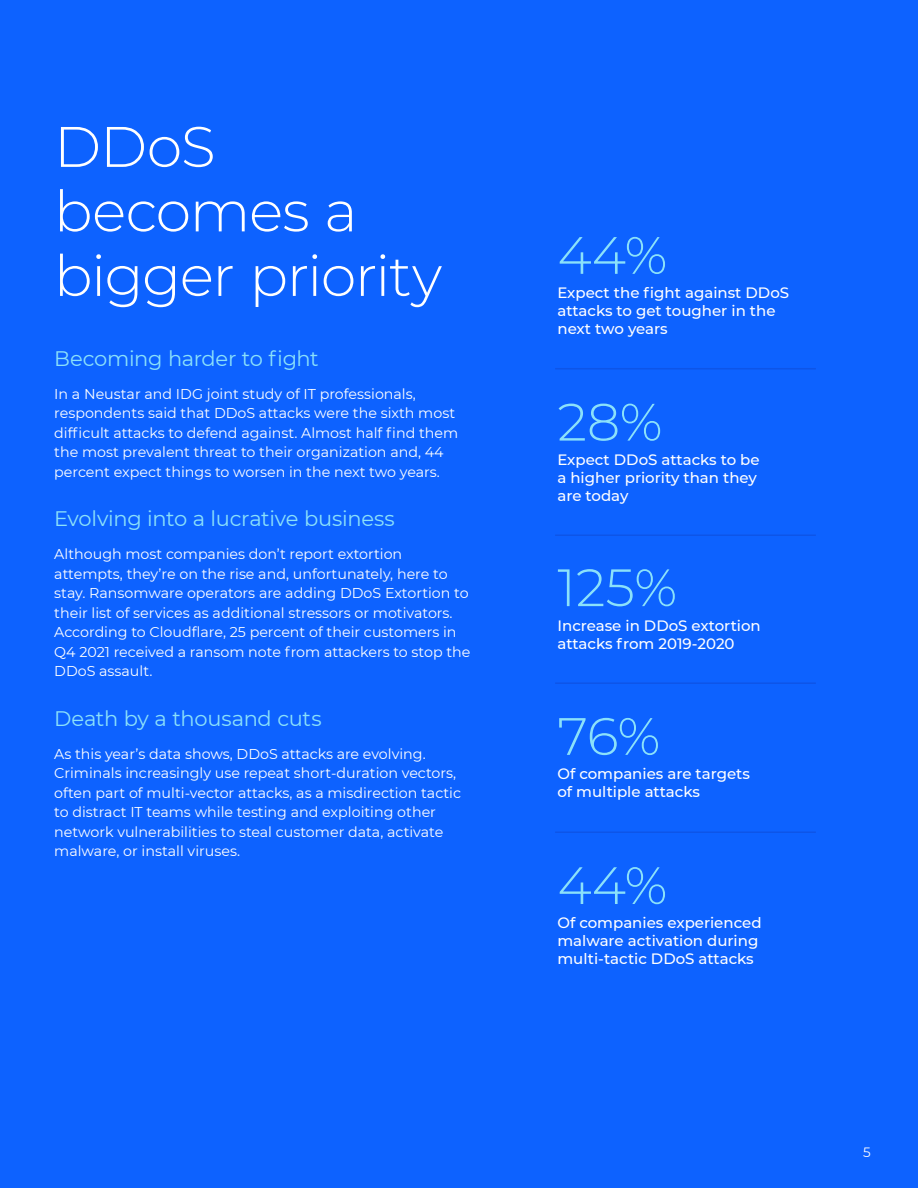
<style>
.page{position:relative;width:918px;height:1188px;background:#0d62ff}
.page>*{position:absolute;margin:0;border:0;box-sizing:border-box;transform-origin:0 0}
.t1{font:300 57px/64.5px "Montserrat";letter-spacing:-.025em;color:#fff}
.t2{font:300 52.5px "Montserrat";color:#8be1fa}
.t3{font:21px "Montserrat";letter-spacing:-.015em;color:#8be1fa}
.t4{font:500 15px/18px "Montserrat";color:#fff}
.t5{font:14.25px/19.5px "Montserrat";color:#fff}
.t6{font:13.5px "Montserrat";color:#fff}
</style>
<div class="page">
<hr style="left:555px;top:368px;width:261px;height:1px;background:#0d55e8">
<hr style="left:555px;top:534px;width:261px;height:2px;background:#0d55e8">
<hr style="left:555px;top:682px;width:261px;height:2px;background:#0d55e8">
<hr style="left:555px;top:831px;width:261px;height:2px;background:#0d55e8">
<h1 class="t1" style="left:54px;top:113px;width:390px">DDoS becomes a bigger priority</h1>
<h3 class="t3" style="left:54px;top:344px;width:266px">Becoming harder to fight</h3>
<p class="t5" style="left:54px;top:383px;width:405px">In a Neustar and IDG joint study of IT professionals, respondents said that DDoS attacks were the sixth most difficult attacks to defend against. Almost half find them the most prevalent threat to their organization and, 44 percent expect things to worsen in the next two years.</p>
<h3 class="t3" style="left:54px;top:504px;width:342px">Evolving into a lucrative business</h3>
<p class="t5" style="left:54px;top:544px;width:418px">Although most companies don’t report extortion attempts, they’re on the rise and, unfortunately, here to stay. Ransomware operators are adding DDoS Extortion to their list of services as additional stressors or motivators.<br>According to Cloudflare, 25 percent of their customers in Q4 2021 received a ransom note from attackers to stop the DDoS assault.</p>
<h3 class="t3" style="left:54px;top:704px;width:269px">Death by a thousand cuts</h3>
<p class="t5" style="left:54px;top:743px;width:408px">As this year’s data shows, DDoS attacks are evolving.<br>Criminals increasingly use repeat short-duration vectors, often part of multi-vector attacks, as a misdirection tactic to distract IT teams while testing and exploiting other network vulnerabilities to steal customer data, activate malware, or install viruses.</p>
<h2 class="t2" style="left:557px;top:220px;width:111px">44%</h2>
<p class="t4" style="left:557px;top:283px;width:233px">Expect the fight against DDoS attacks to get tougher in the next two years</p>
<h2 class="t2" style="left:557px;top:386px;width:107px">28%</h2>
<p class="t4" style="left:557px;top:450px;width:204px">Expect DDoS attacks to be a higher priority than they are today</p>
<h2 class="t2" style="left:557px;top:552px;width:121px">125%</h2>
<p class="t4" style="left:557px;top:616px;width:205px">Increase in DDoS extortion attacks from 2019-2020</p>
<h2 class="t2" style="left:557px;top:701px;width:104px">76%</h2>
<p class="t4" style="left:557px;top:764px;width:194px">Of companies are targets of multiple attacks</p>
<h2 class="t2" style="left:557px;top:850px;width:111px">44%</h2>
<p class="t4" style="left:557px;top:914px;width:206px">Of companies experienced malware activation during multi-tactic DDoS attacks</p>
<p class="t6" style="left:863px;top:1142px;width:9px">5</p>
</div>
